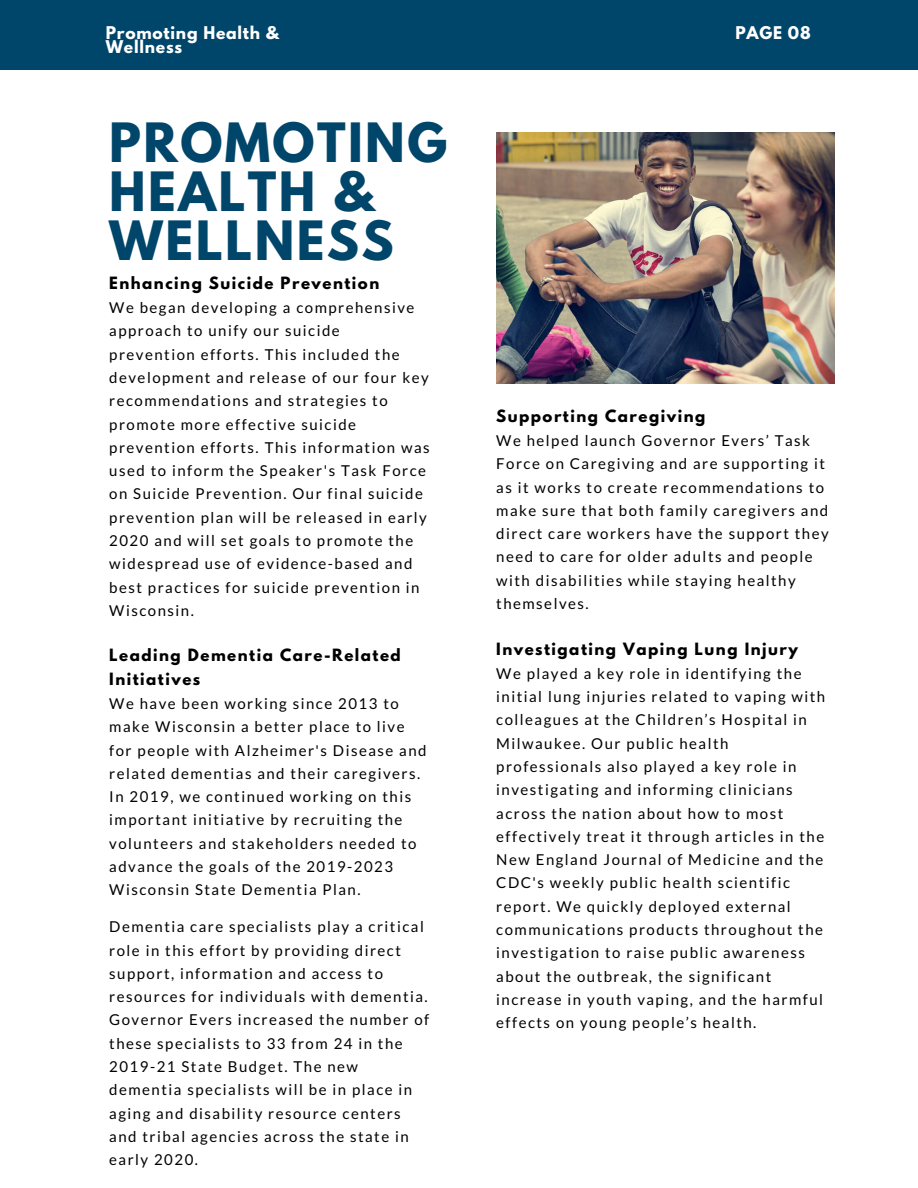
<style>
.page{position:relative;width:918px;height:1188px;background:#fff}
.page>*{position:absolute;margin:0;border:0;box-sizing:border-box;transform-origin:0 0}
.t1{font:700 48px/48.8px "League Spartan";letter-spacing:.05em;color:#00456a}
.t2{font:700 15.6px/14.9px "League Spartan";letter-spacing:.05em;color:#fff}
.t3{font:15px/23.2px "Lato";letter-spacing:.1em;color:#000}
.t4{font:700 15px/23.2px "League Spartan";letter-spacing:.1em;color:#000}
</style>
<div class="page">
<div style="left:0;top:0;width:918px;height:70px;background:#00456a"></div>
<img style="left:496px;top:132px;width:338px;height:251px">
<p class="t2" style="left:106px;top:27px;width:175px">Promoting Health &amp;<br>Wellness</p>
<p class="t2" style="left:735px;top:27px;width:77px">PAGE 08</p>
<h1 class="t1" style="left:109px;top:125px;width:339px">PROMOTING<br>HEALTH &amp;<br>WELLNESS</h1>
<p class="t4" style="left:109px;top:273px;width:272px">Enhancing Suicide Prevention</p>
<p class="t3" style="left:109px;top:296px;width:322px">We began developing a comprehensive approach to unify our suicide<br>prevention efforts. This included the development and release of our four key recommendations and strategies to promote more effective suicide prevention efforts. This information was used to inform the Speaker's Task Force on Suicide Prevention. Our final suicide prevention plan will be released in early 2020 and will set goals to promote the widespread use of evidence-based and best practices for suicide prevention in Wisconsin.</p>
<p class="t4" style="left:109px;top:646px;width:293px">Leading Dementia Care-Related<br>Initiatives</p>
<p class="t3" style="left:109px;top:692px;width:319px">We have been working since 2013 to make Wisconsin a better place to live for people with Alzheimer's Disease and related dementias and their caregivers.<br>In 2019, we continued working on this important initiative by recruiting the volunteers and stakeholders needed to advance the goals of the 2019-2023<br>Wisconsin State Dementia Plan.</p>
<p class="t3" style="left:109px;top:915px;width:322px">Dementia care specialists play a critical role in this effort by providing direct support, information and access to resources for individuals with dementia.<br>Governor Evers increased the number of these specialists to 33 from 24 in the 2019-21 State Budget. The new dementia specialists will be in place in aging and disability resource centers and tribal agencies across the state in early 2020.</p>
<p class="t4" style="left:496px;top:406px;width:211px">Supporting Caregiving</p>
<p class="t3" style="left:496px;top:429px;width:334px">We helped launch Governor Evers’ Task Force on Caregiving and are supporting it as it works to create recommendations to make sure that both family caregivers and direct care workers have the support they need to care for older adults and people with disabilities while staying healthy themselves.</p>
<p class="t4" style="left:496px;top:639px;width:303px">Investigating Vaping Lung Injury</p>
<p class="t3" style="left:496px;top:661px;width:331px">We played a key role in identifying the initial lung injuries related to vaping with colleagues at the Children’s Hospital in Milwaukee. Our public health professionals also played a key role in investigating and informing clinicians across the nation about how to most effectively treat it through articles in the New England Journal of Medicine and the CDC's weekly public health scientific report. We quickly deployed external communications products throughout the investigation to raise public awareness about the outbreak, the significant increase in youth vaping, and the harmful effects on young people’s health.</p>
</div>
